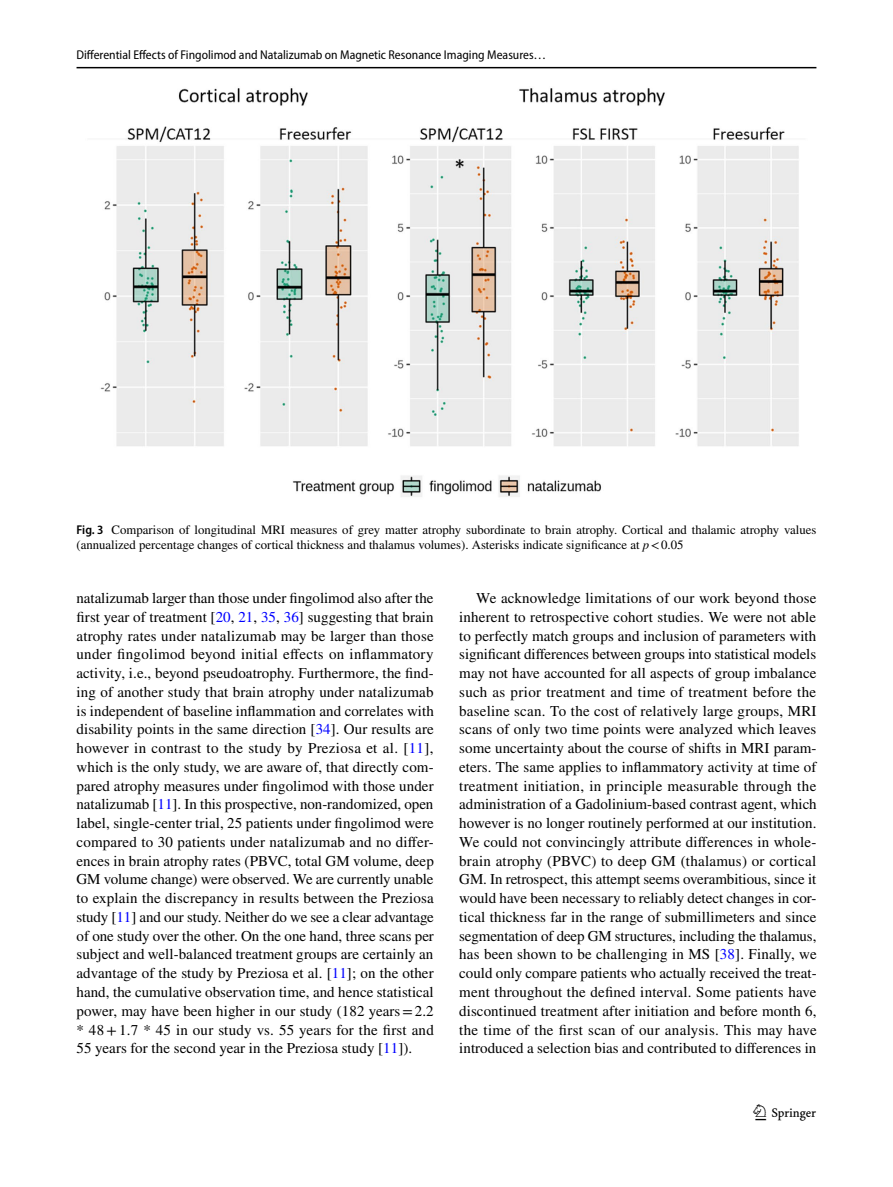
<style>
.page{position:relative;width:893px;height:1187px;background:#fff}
.page>*{position:absolute;margin:0;border:0;box-sizing:border-box;transform-origin:0 0}
.t1{font:22.5px "Springnew Regular 3";color:#000}
.t2{font:15px/18.8px "STIX";letter-spacing:.005em;color:#000;text-align:justify}
.t3{font:12.75px/15px "STIX";color:#000}
.t4{font:12.75px "Myriad Pro Semi Cn 3";color:#000}
.s1{font-family:"Myriad Pro";font-weight:600;font-stretch:semi-condensed}
.s2{font-style:italic}
.s3{color:#00f}
</style>
<div class="page">
<hr style="left:77px;top:67px;width:739px;height:1px;background:#000">
<img style="left:100px;top:88px;width:699px;height:409px">
<p class="t4" style="left:77px;top:48px;width:471px">Differential Effects of Fingolimod and Natalizumab on Magnetic Resonance Imaging Measures…</p>
<p class="t3" style="left:77px;top:523px;width:741px"><span class="s1">Fig. 3</span> Comparison of longitudinal MRI measures of grey matter atrophy subordinate to brain atrophy. Cortical and thalamic atrophy values (annualized percentage changes of cortical thickness and thalamus volumes). Asterisks indicate significance at <span class="s2">p</span>&lt;0.05</p>
<p class="t2" style="left:77px;top:589px;width:359px">natalizumab larger than those under fingolimod also after the first year of treatment [<span class="s3">20</span>, <span class="s3">21</span>, <span class="s3">35</span>, <span class="s3">36</span>] suggesting that brain atrophy rates under natalizumab may be larger than those under fingolimod beyond initial effects on inflammatory activity, i.e., beyond pseudoatrophy. Furthermore, the find&shy;ing of another study that brain atrophy under natalizumab is independent of baseline inflammation and correlates with disability points in the same direction [<span class="s3">34</span>]. Our results are however in contrast to the study by Preziosa et al. [<span class="s3">11</span>], which is the only study, we are aware of, that directly com&shy;pared atrophy measures under fingolimod with those under natalizumab [<span class="s3">11</span>]. In this prospective, non-randomized, open label, single-center trial, 25 patients under fingolimod were compared to 30 patients under natalizumab and no differ&shy;ences in brain atrophy rates (PBVC, total GM volume, deep GM volume change) were observed. We are currently unable to explain the discrepancy in results between the Preziosa study [<span class="s3">11</span>] and our study. Neither do we see a clear advantage of one study over the other. On the one hand, three scans per subject and well-balanced treatment groups are certainly an advantage of the study by Preziosa et al. [<span class="s3">11</span>]; on the other hand, the cumulative observation time, and hence statistical power, may have been higher in our study (182 years=2.2 * 48+1.7 * 45 in our study vs. 55 years for the first and 55 years for the second year in the Preziosa study [<span class="s3">11</span>]).</p>
<p class="t2" style="left:459px;top:589px;width:359px;text-indent:17px">We acknowledge limitations of our work beyond those inherent to retrospective cohort studies. We were not able to perfectly match groups and inclusion of parameters with significant differences between groups into statistical models may not have accounted for all aspects of group imbalance such as prior treatment and time of treatment before the baseline scan. To the cost of relatively large groups, MRI scans of only two time points were analyzed which leaves some uncertainty about the course of shifts in MRI param&shy;eters. The same applies to inflammatory activity at time of treatment initiation, in principle measurable through the administration of a Gadolinium-based contrast agent, which however is no longer routinely performed at our institution.<br>We could not convincingly attribute differences in whole&shy;brain atrophy (PBVC) to deep GM (thalamus) or cortical GM. In retrospect, this attempt seems overambitious, since it would have been necessary to reliably detect changes in cor&shy;tical thickness far in the range of submillimeters and since segmentation of deep GM structures, including the thalamus, has been shown to be challenging in MS [<span class="s3">38</span>]. Finally, we could only compare patients who actually received the treat&shy;ment throughout the defined interval. Some patients have discontinued treatment after initiation and before month 6, the time of the first scan of our analysis. This may have introduced a selection bias and contributed to differences in</p>
<h1 class="t1" style="left:755px;top:1104px;width:62px">1 3</h1>
</div>
